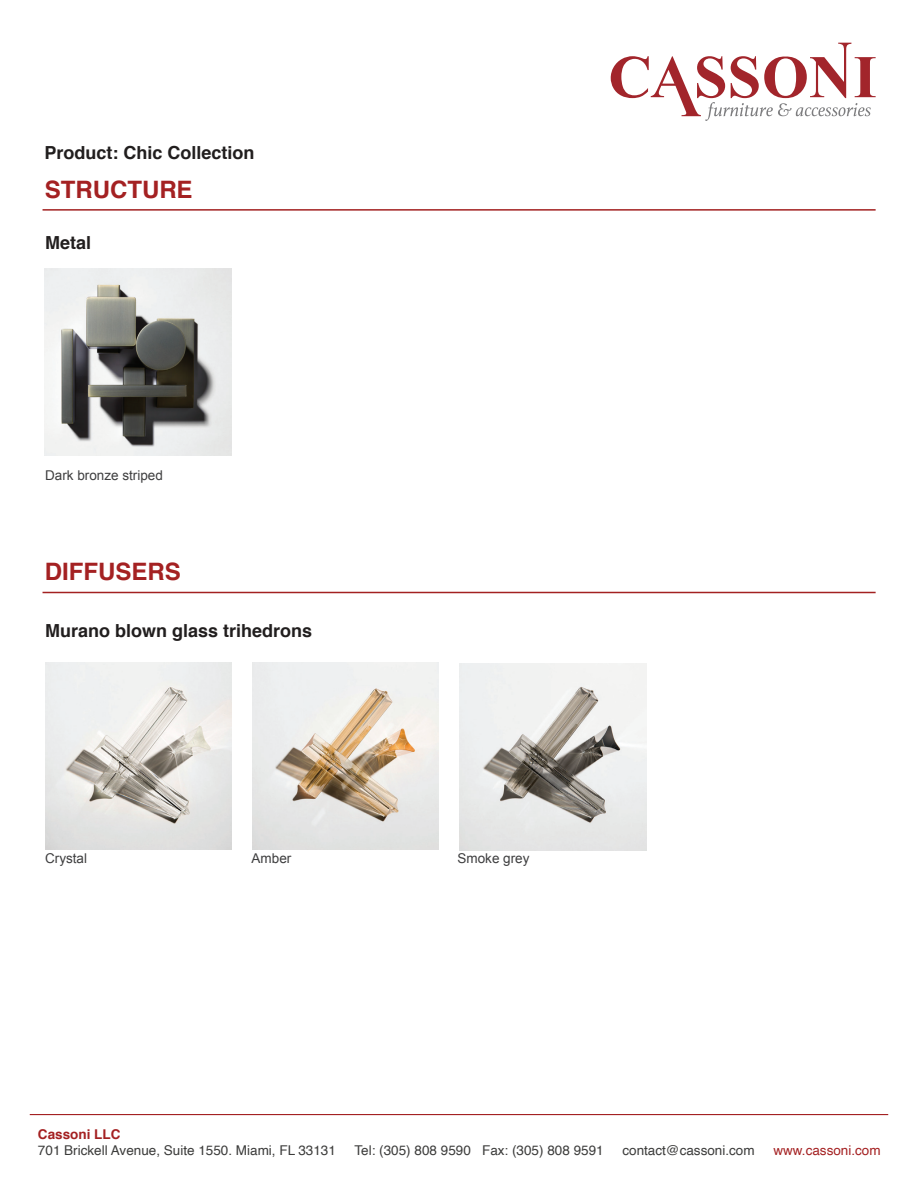
<style>
.page{position:relative;width:918px;height:1188px;background:#fff}
.page>*{position:absolute;margin:0;border:0;box-sizing:border-box;transform-origin:0 0}
.t1{font:700 24px "Helvetica";color:#a42122}
.t2{font:700 18px "Helvetica";color:#211e1e}
.t3{font:13.5px "Helvetica";color:#3c3c3b}
.t4{font:13.5px "Arial";color:#3e3e3f}
.t5{font:13.5px "Helvetica";color:#a42122}
.t6{font:700 13.5px "Helvetica";color:#a42122}
</style>
<div class="page">
<hr style="left:30px;top:1114px;width:858px;height:1px;background:#a42122">
<hr style="left:43px;top:209px;width:833px;height:2px;background:#a32121">
<hr style="left:43px;top:592px;width:833px;height:1px;background:#a32121">
<svg style="left:611px;top:43px;width:265px;height:78px"></svg>
<img style="left:252px;top:663px;width:186px;height:186px">
<img style="left:45px;top:663px;width:186px;height:186px">
<img style="left:460px;top:664px;width:186px;height:186px">
<img style="left:44px;top:269px;width:187px;height:187px">
<h2 class="t2" style="left:45px;top:138px;width:212px">Product: Chic Collection</h2>
<h1 class="t1" style="left:45px;top:170px;width:149px">STRUCTURE</h1>
<h2 class="t2" style="left:45px;top:228px;width:48px">Metal</h2>
<p class="t4" style="left:45px;top:466px;width:119px">Dark bronze striped</p>
<h1 class="t1" style="left:45px;top:552px;width:138px">DIFFUSERS</h1>
<h2 class="t2" style="left:45px;top:616px;width:269px">Murano blown glass trihedrons</h2>
<p class="t4" style="left:45px;top:849px;width:43px">Crystal</p>
<p class="t4" style="left:252px;top:849px;width:41px">Amber</p>
<p class="t4" style="left:458px;top:849px;width:74px">Smoke grey</p>
<p class="t6" style="left:38px;top:1124px;width:84px">Cassoni LLC</p>
<p class="t3" style="left:38px;top:1140px;width:299px">701 Brickell Avenue, Suite 1550. Miami, FL 33131</p>
<p class="t3" style="left:355px;top:1140px;width:251px">Tel: (305) 808 9590 Fax: (305) 808 9591</p>
<p class="t3" style="left:622px;top:1140px;width:134px">contact@cassoni.com</p>
<p class="t5" style="left:773px;top:1140px;width:109px">www.cassoni.com</p>
</div>
